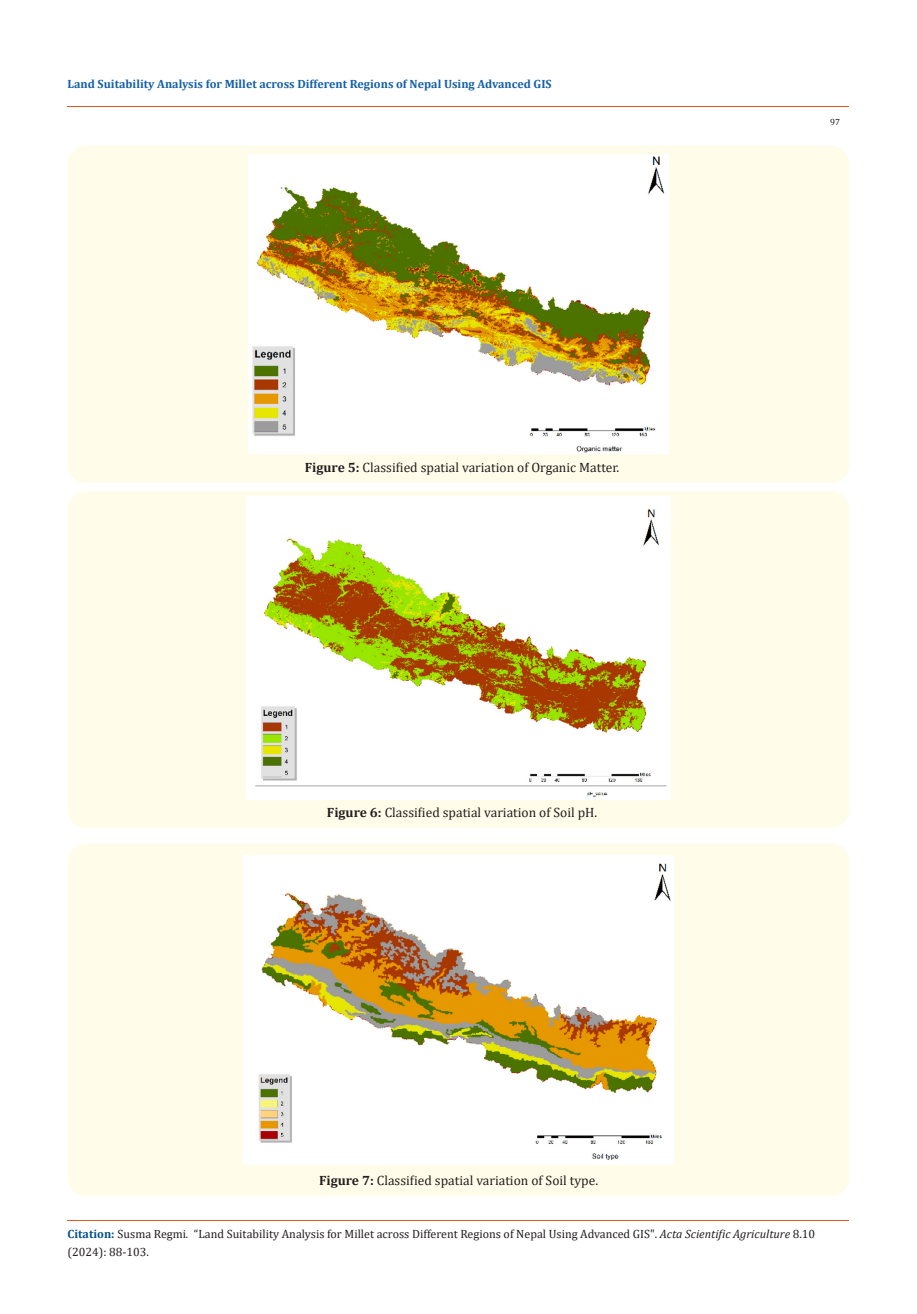
<style>
.page{position:relative;width:917px;height:1314px;background:#fff}
.page>*{position:absolute;margin:0;border:0;box-sizing:border-box;transform-origin:0 0}
.t1{font:13.5px "Cambria";color:#231f20}
.t2{font:12px/18px "Cambria";color:#231f20}
.t3{font:700 12px "Cambria";color:#1560a6}
.t4{font:9px "Cambria";color:#231f20}
.s1{font-weight:700}
.s2{font-weight:700;color:#035089}
.s3{font-style:italic}
</style>
<div class="page">
<hr style="left:67px;top:107px;width:782px;height:1px;background:#e05d1a">
<div style="left:67px;top:146px;width:782px;height:337px;background:#fffde9;border-radius:18px"></div>
<img style="left:249px;top:155px;width:419px;height:298px">
<div style="left:67px;top:491px;width:782px;height:337px;background:#fffde9;border-radius:18px"></div>
<div style="left:68px;top:843px;width:781px;height:353px;background:#fffde9;border-radius:18px"></div>
<img style="left:246px;top:497px;width:424px;height:303px">
<img style="left:243px;top:856px;width:430px;height:309px">
<hr style="left:67px;top:1221px;width:782px;height:1px;background:#e05d1a">
<p class="t3" style="left:67px;top:76px;width:485px">Land Suitability Analysis for Millet across Different Regions of Nepal Using Advanced GIS</p>
<p class="t1" style="left:305px;top:459px;width:316px"><span class="s1">Figure 5:</span> Classified spatial variation of Organic Matter.</p>
<p class="t1" style="left:327px;top:804px;width:272px"><span class="s1">Figure 6:</span> Classified spatial variation of Soil pH.</p>
<p class="t4" style="left:830px;top:117px;width:11px">97</p>
<p class="t1" style="left:319px;top:1172px;width:280px"><span class="s1">Figure 7:</span> Classified spatial variation of Soil type.</p>
<p class="t2" style="left:68px;top:1225px;width:749px"><span class="s2">Citation:</span> Susma Regmi<span class="s3">.</span> “Land Suitability Analysis for Millet across Different Regions of Nepal Using Advanced GIS". <span class="s3">Acta Scientific Agriculture</span> 8.10 (2024): 88-103.</p>
</div>
